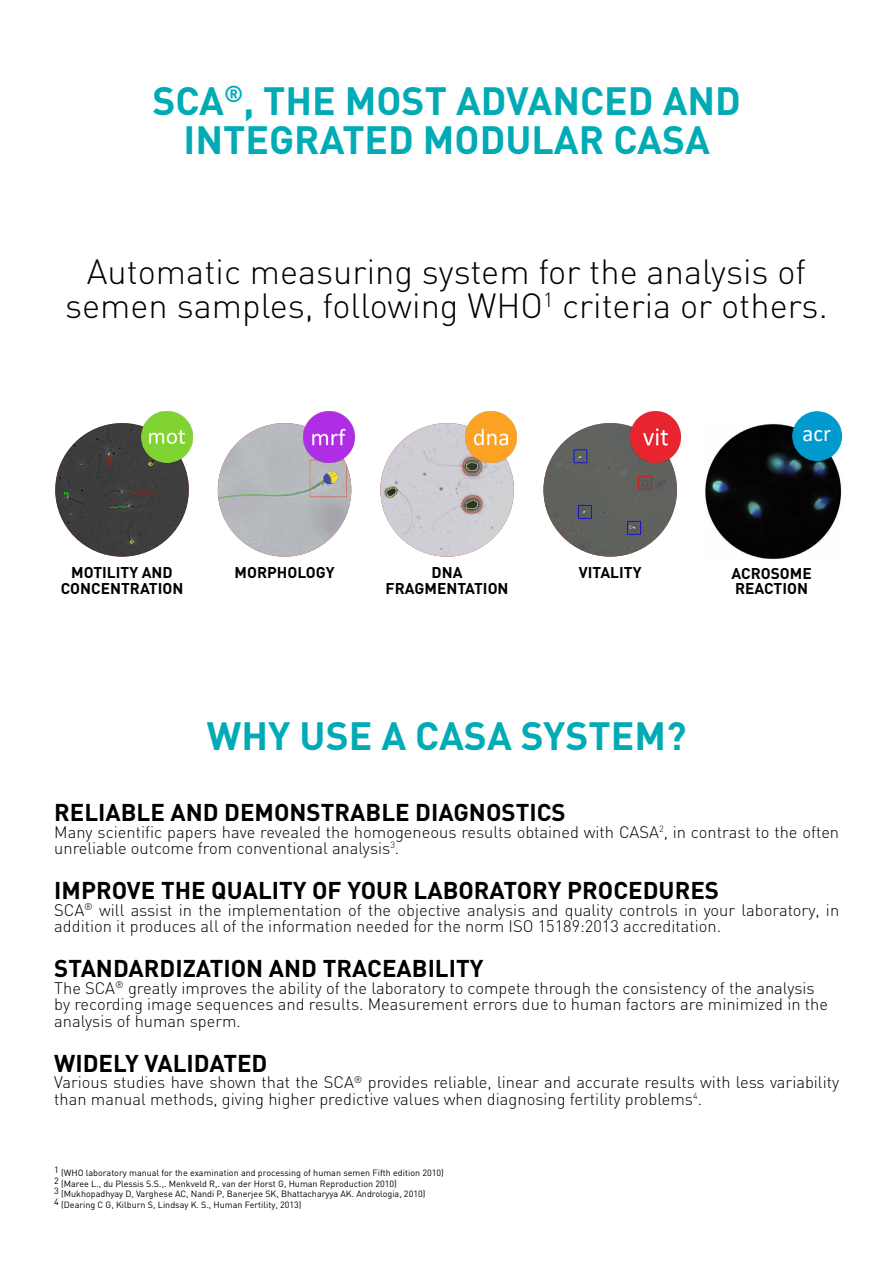
<style>
.page{position:relative;width:893px;height:1263px;background:#fff}
.page>*{position:absolute;margin:0;border:0;box-sizing:border-box;transform-origin:0 0}
.t1{font:700 39px/39px "DIN";color:#00abb5;text-align:center}
.t2{font:300 34.5px/34.5px "DIN";color:#000;text-align:center}
.t3{font:700 24px "DIN";color:#000}
.t4{font:22.65px "Calibri";color:#fff}
.t5{font:300 16.5px/16.5px "DIN";color:#000}
.t6{font:700 15.45px/15.5px "DIN";color:#000;text-align:center}
.t7{font:9px/10.5px "DIN";color:#000}
</style>
<div class="page">
<div style="left:55px;top:423px;width:134px;height:134px;background:#3d3d3d;border-radius:67px"></div>
<img style="left:543px;top:423px;width:134px;height:134px;border-radius:67px">
<img style="left:380px;top:423px;width:134px;height:134px;border-radius:67px">
<img style="left:218px;top:423px;width:133px;height:134px;border-radius:67px">
<img style="left:142px;top:411px;width:51px;height:51px">
<img style="left:303px;top:411px;width:51px;height:51px">
<img style="left:466px;top:411px;width:50px;height:51px">
<img style="left:630px;top:411px;width:51px;height:51px">
<img style="left:705px;top:422px;width:138px;height:137px">
<div style="left:793px;top:412px;width:49px;height:49px;background:#009ace;border-radius:50%"></div>
<div style="left:792px;top:411px;width:50px;height:50px;border:1px solid #009ace;border-radius:50%"></div>
<h1 class="t1" style="left:152px;top:80px;width:590px">SCA<sup>®</sup>, THE MOST ADVANCED AND<br>INTEGRATED MODULAR CASA</h1>
<h2 class="t2" style="left:65px;top:254px;width:764px">Automatic measuring system for the analysis of semen samples, following WHO<sup>1</sup> criteria or others.</h2>
<p class="t6" style="left:61px;top:564px;width:124px">MOTILITY AND<br>CONCENTRATION</p>
<p class="t6" style="left:235px;top:564px;width:101px">MORPHOLOGY</p>
<p class="t6" style="left:386px;top:564px;width:124px">DNA<br>FRAGMENTATION</p>
<p class="t6" style="left:579px;top:564px;width:64px">VITALITY</p>
<h3 class="t4" style="left:802px;top:418px;width:30px">acr</h3>
<p class="t6" style="left:731px;top:564px;width:82px;text-align:left">ACROSOME<br>REACTION</p>
<h1 class="t1" style="left:207px;top:715px;width:481px">WHY USE A CASA SYSTEM?</h1>
<h3 class="t3" style="left:54px;top:797px;width:513px">RELIABLE AND DEMONSTRABLE DIAGNOSTICS</h3>
<p class="t5" style="left:54px;top:823px;width:786px">Many scientific papers have revealed the homogeneous results obtained with CASA<sup>2</sup>, in contrast to the often unreliable outcome from conventional analysis<sup>3</sup>.</p>
<h3 class="t3" style="left:54px;top:875px;width:666px">IMPROVE THE QUALITY OF YOUR LABORATORY PROCEDURES</h3>
<p class="t5" style="left:54px;top:901px;width:786px">SCA<sup>®</sup> will assist in the implementation of the objective analysis and quality controls in your laboratory, in addition it produces all of the information needed for the norm ISO 15189:2013 accreditation.</p>
<h3 class="t3" style="left:54px;top:953px;width:431px">STANDARDIZATION AND TRACEABILITY</h3>
<p class="t5" style="left:54px;top:979px;width:775px">The SCA<sup>®</sup> greatly improves the ability of the laboratory to compete through the consistency of the analysis by recording image sequences and results. Measurement errors due to human factors are minimized in the analysis of human sperm.</p>
<h3 class="t3" style="left:54px;top:1047px;width:215px">WIDELY VALIDATED</h3>
<p class="t5" style="left:54px;top:1074px;width:786px">Various studies have shown that the SCA<sup>®</sup> provides reliable, linear and accurate results with less variability than manual methods, giving higher predictive values when diagnosing fertility problems<sup>4</sup>.</p>
<p class="t7" style="left:54px;top:1167px;width:391px">1 (WHO laboratory manual for the examination and processing of human semen Fifth edition 2010)<br>2 (Maree L., du Plessis S.S.,. Menkveld R,. van der Horst G, Human Reproduction 2010)<br>3 (Mukhopadhyay D, Varghese AC, Nandi P, Banerjee SK, Bhattacharyya AK. Andrologia, 2010)<br>4 (Dearing C G, Kilburn S, Lindsay K. S., Human Fertility, 2013)</p>
</div>
